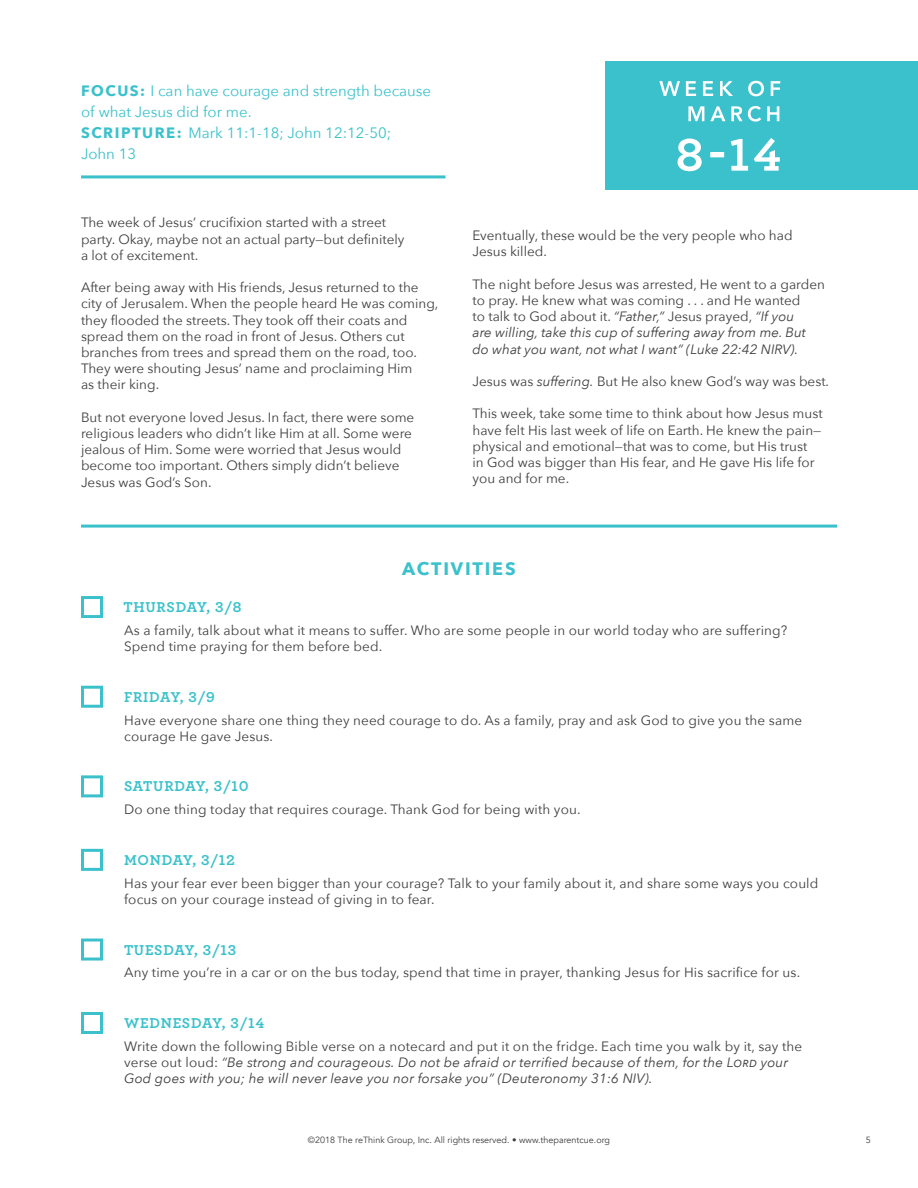
<style>
.page{position:relative;width:918px;height:1188px;background:#fff}
.page>*{position:absolute;margin:0;border:0;box-sizing:border-box;transform-origin:0 0}
.t1{font:700 18px "Avenir Next";letter-spacing:.1em;color:#3bc1cb}
.t2{font:15px/21px "Avenir Next";color:#3bc1cb}
.t3{font:700 15px "Archer Pro";letter-spacing:.05em;color:#3bc1cb}
.t4{font:13.5px/16.2px "Avenir Next";color:#3e3e3f}
.t5{font:italic 13.5px/16.2px "Avenir Next";letter-spacing:.01em;color:#3e3e3f}
.t6{font:9px "Avenir";color:#3e3e3f}
.s1{font-weight:700}
.s2{font-style:italic}
.s3{font-style:normal}
</style>
<div class="page">
<hr style="left:81px;top:175px;width:365px;height:3px;background:#3bc1cb">
<div style="left:81px;top:596px;width:22px;height:22px;border:3px solid #3bc1cb"></div>
<div style="left:81px;top:686px;width:22px;height:22px;border:3px solid #3bc1cb"></div>
<div style="left:81px;top:775px;width:22px;height:22px;border:3px solid #3bc1cb"></div>
<div style="left:81px;top:849px;width:22px;height:22px;border:3px solid #3bc1cb"></div>
<div style="left:81px;top:939px;width:22px;height:22px;border:3px solid #3bc1cb"></div>
<div style="left:81px;top:1012px;width:22px;height:22px;border:3px solid #3bc1cb"></div>
<hr style="left:81px;top:525px;width:756px;height:3px;background:#3bc1cb">
<div style="left:606px;top:62px;width:312px;height:128px;background:#3bc1cb"></div>
<svg style="left:688px;top:106px;width:91px;height:16px"></svg>
<svg style="left:659px;top:81px;width:121px;height:15px"></svg>
<svg style="left:678px;top:138px;width:102px;height:33px"></svg>
<p class="t2" style="left:81px;top:80px;width:352px"><span class="s1">FOCUS:</span> I can have courage and strength because of what Jesus did for me.</p>
<p class="t2" style="left:81px;top:122px;width:312px"><span class="s1">SCRIPTURE:</span> Mark 11:1-18; John 12:12-50;<br>John 13</p>
<p class="t4" style="left:81px;top:214px;width:325px">The week of Jesus’ crucifixion started with a street party. Okay, maybe not an actual party—but definitely a lot of excitement.</p>
<p class="t4" style="left:81px;top:279px;width:359px">After being away with His friends, Jesus returned to the city of Jerusalem. When the people heard He was coming, they flooded the streets. They took off their coats and spread them on the road in front of Jesus. Others cut branches from trees and spread them on the road, too.<br>They were shouting Jesus’ name and proclaiming Him<br>as their king.</p>
<p class="t4" style="left:81px;top:408px;width:335px">But not everyone loved Jesus. In fact, there were some religious leaders who didn’t like Him at all. Some were jealous of Him. Some were worried that Jesus would become too important. Others simply didn’t believe Jesus was God’s Son.</p>
<p class="t4" style="left:472px;top:227px;width:322px">Eventually, these would be the very people who had<br>Jesus killed.</p>
<p class="t4" style="left:472px;top:275px;width:354px">The night before Jesus was arrested, He went to a garden to pray. He knew what was coming . . . and He wanted<br>to talk to God about it. <span class="s2">“Father,”</span> Jesus prayed, <span class="s2">“If you<br>are willing, take this cup of suffering away from me. But do what you want, not what I want” (Luke 22:42 NIRV).</span></p>
<p class="t4" style="left:472px;top:373px;width:358px">Jesus was <span class="s2">suffering.</span> But He also knew God’s way was best.</p>
<p class="t4" style="left:472px;top:405px;width:352px">This week, take some time to think about how Jesus must have felt His last week of life on Earth. He knew the pain— physical and emotional—that was to come, but His trust<br>in God was bigger than His fear, and He gave His life for you and for me.</p>
<p class="t1" style="left:402px;top:553px;width:115px">ACTIVITIES</p>
<p class="t3" style="left:123px;top:595px;width:119px">THURSDAY, 3/8</p>
<p class="t4" style="left:124px;top:622px;width:665px">As a family, talk about what it means to suffer. Who are some people in our world today who are suffering?<br>Spend time praying for them before bed.</p>
<p class="t3" style="left:124px;top:685px;width:92px">FRIDAY, 3/9</p>
<p class="t4" style="left:124px;top:711px;width:680px">Have everyone share one thing they need courage to do. As a family, pray and ask God to give you the same courage He gave Jesus.</p>
<p class="t3" style="left:124px;top:775px;width:126px">SATURDAY, 3/10</p>
<p class="t4" style="left:124px;top:801px;width:458px">Do one thing today that requires courage. Thank God for being with you.</p>
<p class="t3" style="left:124px;top:848px;width:112px">MONDAY, 3/12</p>
<p class="t4" style="left:124px;top:874px;width:696px">Has your fear ever been bigger than your courage? Talk to your family about it, and share some ways you could focus on your courage instead of giving in to fear.</p>
<p class="t3" style="left:124px;top:938px;width:114px">TUESDAY, 3/13</p>
<p class="t4" style="left:124px;top:964px;width:678px">Any time you’re in a car or on the bus today, spend that time in prayer, thanking Jesus for His sacrifice for us.</p>
<p class="t3" style="left:124px;top:1011px;width:142px">WEDNESDAY, 3/14</p>
<p class="t5" style="left:124px;top:1038px;width:679px"><span class="s3">Write down the following Bible verse on a notecard and put it on the fridge. Each time you walk by it, say the verse out loud:</span> “Be strong and courageous. Do not be afraid or terrified because of them, for the Lord your<br>God goes with you; he will never leave you nor forsake you” (Deuteronomy 31:6 NIV).</p>
<p class="t6" style="left:308px;top:1135px;width:304px">©2018 The reThink Group, Inc. All rights reserved. • www.theparentcue.org</p>
<p class="t6" style="left:866px;top:1135px;width:7px">5</p>
</div>
